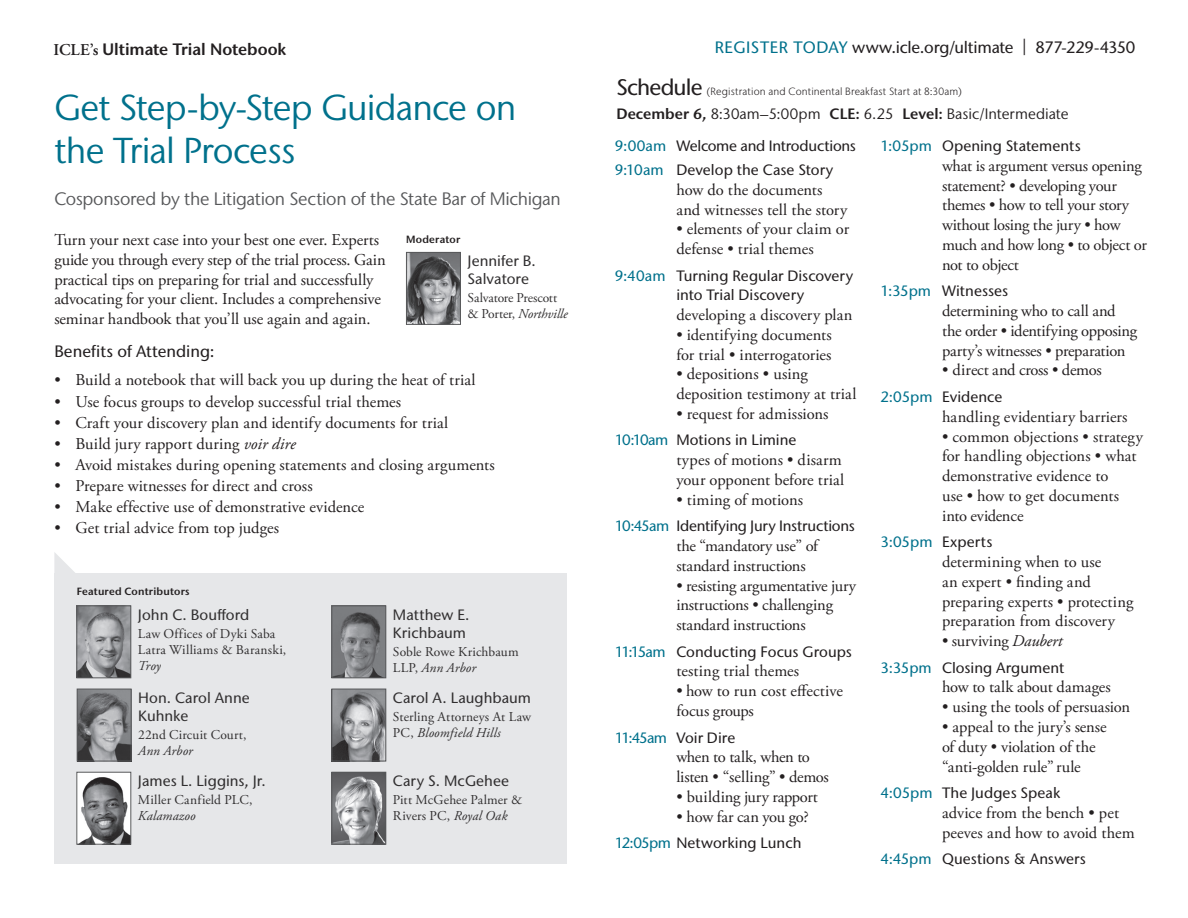
<style>
.page{position:relative;width:1188px;height:918px;background:#fff}
.page>*{position:absolute;margin:0;border:0;box-sizing:border-box;transform-origin:0 0}
.t1{font:36px/43.2px "Stone Sans IIITC Std";letter-spacing:-.025em;color:#00718c}
.t2{font:18px "Stone Sans IIITC Std";letter-spacing:-.015em;color:#57585a}
.t3{font:16.5px/19.8px "Adobe Garamond Pro";letter-spacing:-.005em;color:#231f20}
.t4{font:16.5px/19.8px "Adobe Garamond Pro";letter-spacing:-.025em;color:#231f20}
.t5{font:500 16.5px "Stone Sans IIITC Std";letter-spacing:-.005em;color:#231f20}
.t6{font:600 16.5px "Stone Sans IIITC Std";letter-spacing:-.005em;color:#231f20}
.t7{font:500 15px/24px "Stone Sans IIITC Std";color:#231f20}
.t8{font:500 15px/18px "Stone Sans IIITC Std";letter-spacing:.005em;color:#312f30}
.t9{font:15px "Stone Sans IIITC Std";color:#231f20}
.t10{font:13.5px/16.2px "Adobe Garamond Pro";letter-spacing:.015em;color:#312f30}
.t11{font:13.5px/16.2px "Adobe Garamond Pro";letter-spacing:-.015em;color:#312f30}
.t12{font:italic 13.5px "Adobe Garamond Pro";letter-spacing:.01em;color:#312f30}
.t13{font:300 10.5px "Stone Sans IIITC Std";letter-spacing:.015em;color:#231f20}
.t14{font:600 10.5px "Stone Sans IIITC Std";letter-spacing:.02em;color:#231f20}
.s1{font-family:"Adobe Garamond Pro"}
.s2{font-style:italic}
.s3{color:#00718c}
.s4{font-weight:500;font-size:22.5px}
.s5{font-weight:600}
</style>
<div class="page">
<div style="left:54px;top:573px;width:513px;height:291px;background:#e6e7e9"></div>
<svg style="left:54px;top:552px;width:21px;height:21px"></svg>
<img style="left:78px;top:607px;width:51px;height:69px">
<div style="left:76px;top:605px;width:55px;height:73px;border:1px solid #57585a"></div>
<img style="left:78px;top:774px;width:51px;height:69px">
<div style="left:76px;top:772px;width:55px;height:73px;border:1px solid #57585a"></div>
<img style="left:333px;top:774px;width:51px;height:69px">
<div style="left:331px;top:772px;width:55px;height:73px;border:1px solid #57585a"></div>
<img style="left:333px;top:607px;width:51px;height:69px">
<div style="left:331px;top:605px;width:55px;height:73px;border:1px solid #57585a"></div>
<img style="left:79px;top:691px;width:51px;height:68px">
<div style="left:77px;top:689px;width:55px;height:72px;border:1px solid #57585a"></div>
<img style="left:333px;top:691px;width:51px;height:68px">
<div style="left:331px;top:689px;width:55px;height:72px;border:1px solid #57585a"></div>
<img style="left:408px;top:254px;width:51px;height:69px">
<div style="left:406px;top:252px;width:55px;height:73px;border:1px solid #57585a"></div>
<p class="t6" style="left:53px;top:38px;width:234px"><span class="s1">ICLE’s</span> Ultimate Trial Notebook</p>
<h1 class="t1" style="left:54px;top:86px;width:464px">Get Step-by-Step Guidance on the Trial Process</h1>
<p class="t2" style="left:54px;top:188px;width:508px">Cosponsored by the Litigation Section of the State Bar of Michigan</p>
<p class="t3" style="left:54px;top:230px;width:333px">Turn your next case into your best one ever. Experts guide you through every step of the trial process. Gain practical tips on preparing for trial and successfully advocating for your client. Includes a comprehensive seminar handbook that you’ll use again and again.</p>
<p class="t5" style="left:54px;top:342px;width:162px">Benefits of Attending:</p>
<p class="t3" style="left:54px;top:371px;width:423px">• Build a notebook that will back you up during the heat of trial</p>
<p class="t3" style="left:54px;top:392px;width:348px">• Use focus groups to develop successful trial themes</p>
<p class="t3" style="left:54px;top:413px;width:396px">• Craft your discovery plan and identify documents for trial</p>
<p class="t3" style="left:54px;top:434px;width:243px">• Build jury rapport during <span class="s2">voir dire</span></p>
<p class="t3" style="left:54px;top:455px;width:442px">• Avoid mistakes during opening statements and closing arguments</p>
<p class="t3" style="left:54px;top:477px;width:260px">• Prepare witnesses for direct and cross</p>
<p class="t3" style="left:54px;top:498px;width:312px">• Make effective use of demonstrative evidence</p>
<p class="t3" style="left:54px;top:519px;width:226px">• Get trial advice from top judges</p>
<p class="t14" style="left:406px;top:233px;width:56px">Moderator</p>
<p class="t8" style="left:468px;top:252px;width:70px">Jennifer B.<br>Salvatore</p>
<p class="t11" style="left:468px;top:290px;width:102px">Salvatore Prescott &amp; Porter, <span class="s2">Northville</span></p>
<p class="t14" style="left:77px;top:585px;width:114px">Featured Contributors</p>
<p class="t8" style="left:138px;top:605px;width:113px">John C. Boufford</p>
<p class="t10" style="left:138px;top:626px;width:150px">Law Offices of Dyki Saba<br>Latra Williams &amp; Baranski,</p>
<p class="t12" style="left:138px;top:658px;width:24px">Troy</p>
<p class="t8" style="left:138px;top:689px;width:113px">Hon. Carol Anne<br>Kuhnke</p>
<p class="t10" style="left:138px;top:727px;width:110px">22nd Circuit Court,</p>
<p class="t12" style="left:138px;top:743px;width:56px">Ann Arbor</p>
<p class="t8" style="left:138px;top:772px;width:129px">James L. Liggins, Jr.</p>
<p class="t10" style="left:138px;top:792px;width:116px">Miller Canfield PLC,</p>
<p class="t12" style="left:138px;top:808px;width:59px">Kalamazoo</p>
<p class="t8" style="left:393px;top:605px;width:78px">Matthew E.<br>Krichbaum</p>
<p class="t10" style="left:393px;top:644px;width:127px">Soble Rowe Krichbaum<br>LLP, <span class="s2">Ann Arbor</span></p>
<p class="t8" style="left:393px;top:689px;width:140px">Carol A. Laughbaum</p>
<p class="t10" style="left:393px;top:709px;width:140px">Sterling Attorneys At Law<br>PC, <span class="s2">Bloomfield Hills</span></p>
<p class="t8" style="left:393px;top:772px;width:118px">Cary S. McGehee</p>
<p class="t10" style="left:393px;top:792px;width:131px">Pitt McGehee Palmer &amp;<br>Rivers PC, <span class="s2">Royal Oak</span></p>
<p class="t5" style="left:715px;top:37px;width:422px"><span class="s3">REGISTER TODAY</span> www.icle.org/ultimate | 877-229-4350</p>
<p class="t13" style="left:616px;top:85px;width:347px"><span class="s4">Schedule</span> (Registration and Continental Breakfast Start at 8:30am)</p>
<p class="t9" style="left:616px;top:105px;width:454px"><span class="s5">December 6,</span> 8:30am–5:00pm <span class="s5">CLE:</span> 6.25 <span class="s5">Level:</span> Basic/Intermediate</p>
<p class="t7" style="left:615px;top:134px;width:243px"><span class="s3">9:00am</span> Welcome and Introductions<br><span class="s3">9:10am</span> Develop the Case Story</p>
<p class="t3" style="left:676px;top:180px;width:172px">how do the documents and witnesses tell the story</p>
<p class="t3" style="left:676px;top:220px;width:174px">• elements of your claim or defense • trial themes</p>
<p class="t7" style="left:676px;top:266px;width:178px;line-height:19.5px;text-indent:-62px"><span class="s3">9:40am</span> Turning Regular Discovery into Trial Discovery</p>
<p class="t3" style="left:676px;top:305px;width:178px">developing a discovery plan</p>
<p class="t3" style="left:676px;top:325px;width:157px">• identifying documents for trial • interrogatories</p>
<p class="t3" style="left:676px;top:365px;width:182px">• depositions • using deposition testimony at trial</p>
<p class="t3" style="left:676px;top:404px;width:154px">• request for admissions</p>
<p class="t7" style="left:615px;top:428px;width:183px"><span class="s3">10:10am</span> Motions in Limine</p>
<p class="t3" style="left:676px;top:451px;width:170px">types of motions • disarm your opponent before trial</p>
<p class="t3" style="left:676px;top:490px;width:128px">• timing of motions</p>
<p class="t7" style="left:615px;top:514px;width:242px"><span class="s3">10:45am</span> Identifying Jury Instructions</p>
<p class="t3" style="left:676px;top:537px;width:143px">the “mandatory use” of standard instructions</p>
<p class="t3" style="left:676px;top:576px;width:181px">• resisting argumentative jury instructions • challenging standard instructions</p>
<p class="t7" style="left:615px;top:639px;width:239px"><span class="s3">11:15am</span> Conducting Focus Groups</p>
<p class="t3" style="left:676px;top:662px;width:124px">testing trial themes</p>
<p class="t3" style="left:676px;top:682px;width:168px">• how to run cost effective focus groups</p>
<p class="t7" style="left:615px;top:725px;width:122px"><span class="s3">11:45am</span> Voir Dire</p>
<p class="t3" style="left:676px;top:748px;width:154px">when to talk, when to listen • “selling” • demos</p>
<p class="t3" style="left:676px;top:787px;width:143px">• building jury rapport</p>
<p class="t3" style="left:676px;top:807px;width:134px">• how far can you go?</p>
<p class="t7" style="left:615px;top:831px;width:188px"><span class="s3">12:05pm</span> Networking Lunch</p>
<p class="t7" style="left:880px;top:134px;width:202px"><span class="s3">1:05pm</span> Opening Statements</p>
<p class="t4" style="left:942px;top:156px;width:206px">what is argument versus opening statement? • developing your themes • how to tell your story without losing the jury • how much and how long • to object or not to object</p>
<p class="t7" style="left:880px;top:279px;width:129px"><span class="s3">1:35pm</span> Witnesses</p>
<p class="t3" style="left:942px;top:302px;width:197px">determining who to call and the order • identifying opposing party’s witnesses • preparation</p>
<p class="t3" style="left:942px;top:361px;width:161px">• direct and cross • demos</p>
<p class="t7" style="left:880px;top:385px;width:123px"><span class="s3">2:05pm</span> Evidence</p>
<p class="t3" style="left:942px;top:407px;width:187px">handling evidentiary barriers</p>
<p class="t3" style="left:942px;top:427px;width:202px">• common objections • strategy for handling objections • what demonstrative evidence to<br>use • how to get documents into evidence</p>
<p class="t7" style="left:880px;top:530px;width:114px"><span class="s3">3:05pm</span> Experts</p>
<p class="t3" style="left:942px;top:552px;width:193px">determining when to use<br>an expert • finding and preparing experts • protecting preparation from discovery</p>
<p class="t3" style="left:942px;top:632px;width:122px">• surviving <span class="s2">Daubert</span></p>
<p class="t7" style="left:880px;top:655px;width:185px"><span class="s3">3:35pm</span> Closing Argument</p>
<p class="t3" style="left:942px;top:678px;width:170px">how to talk about damages</p>
<p class="t3" style="left:942px;top:698px;width:190px">• using the tools of persuasion</p>
<p class="t3" style="left:942px;top:717px;width:166px">• appeal to the jury’s sense of duty • violation of the “anti-golden rule” rule</p>
<p class="t7" style="left:880px;top:781px;width:181px"><span class="s3">4:05pm</span> The Judges Speak</p>
<p class="t3" style="left:942px;top:803px;width:194px">advice from the bench • pet peeves and how to avoid them</p>
<p class="t7" style="left:880px;top:847px;width:207px"><span class="s3">4:45pm</span> Questions &amp; Answers</p>
</div>
